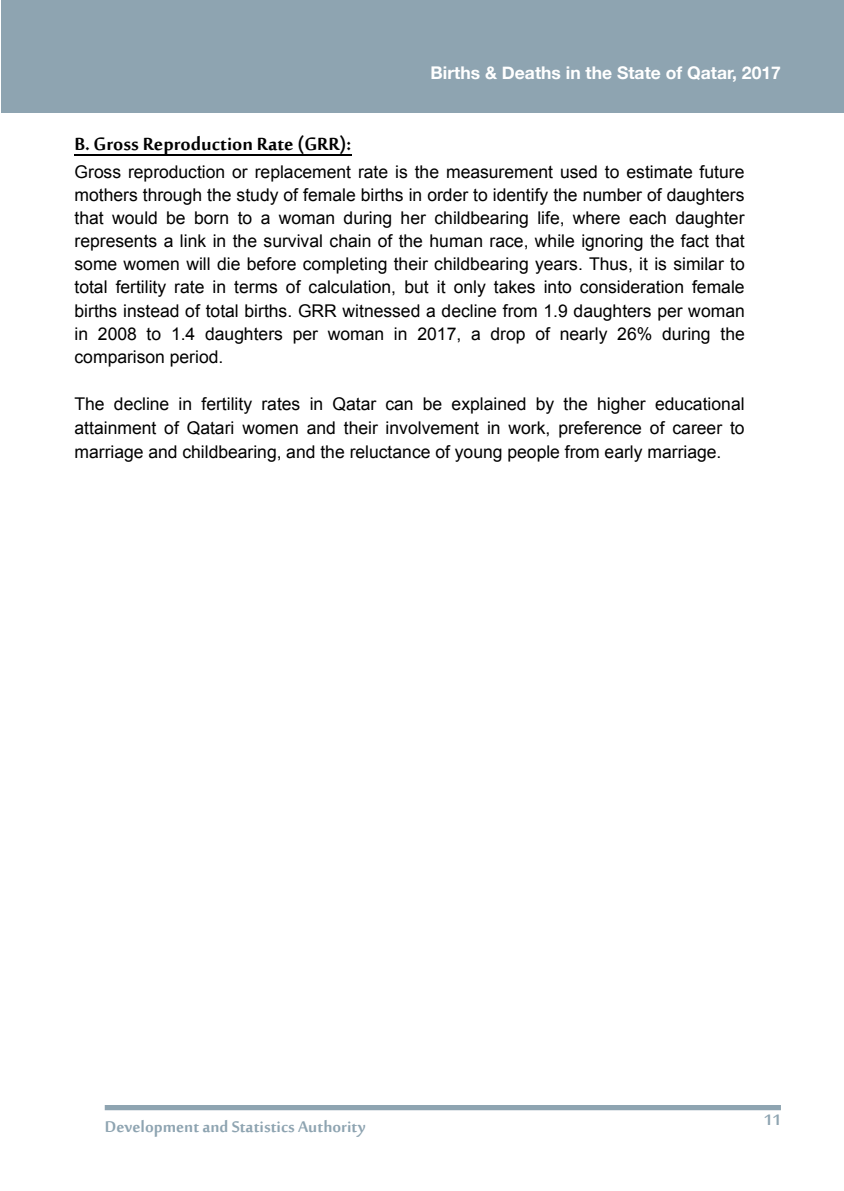
<style>
.page{position:relative;width:844px;height:1191px;background:#fff}
.page>*{position:absolute;margin:0;border:0;box-sizing:border-box;transform-origin:0 0}
.t1{font:700 24.5px "Sakkal Majalla";color:#000}
.t2{font:700 21px "Sakkal Majalla";color:#8ea4b1}
.t3{font:17.5px/23.1px "Arial";color:#000;text-align:justify}
.t4{font:700 17.5px "Helvetica Neue";color:#fff}
</style>
<div class="page">
<hr style="left:74px;top:154px;width:278px;height:1px;background:#000">
<div style="left:1px;top:0;width:842px;height:113px;background:#8ea4b1"></div>
<div style="left:105px;top:1105px;width:675px;height:5px;background:#8ea4b1"></div>
<p class="t4" style="left:430px;top:59px;width:352px">Births &amp; Deaths in the State of Qatar, 2017</p>
<h1 class="t1" style="left:74px;top:131px;width:278px">B. Gross Reproduction Rate (GRR):</h1>
<p class="t3" style="left:74px;top:160px;width:671px">Gross reproduction or replacement rate is the measurement used to estimate future mothers through the study of female births in order to identify the number of daughters that would be born to a woman during her childbearing life, where each daughter represents a link in the survival chain of the human race, while ignoring the fact that some women will die before completing their childbearing years. Thus, it is similar to total fertility rate in terms of calculation, but it only takes into consideration female births instead of total births. GRR witnessed a decline from 1.9 daughters per woman in 2008 to 1.4 daughters per woman in 2017, a drop of nearly 26% during the comparison period.</p>
<p class="t3" style="left:74px;top:392px;width:671px;line-height:24.2px">The decline in fertility rates in Qatar can be explained by the higher educational attainment of Qatari women and their involvement in work, preference of career to marriage and childbearing, and the reluctance of young people from early marriage.</p>
<p class="t2" style="left:105px;top:1115px;width:262px">Development and Statistics Authority</p>
<p class="t2" style="left:763px;top:1107px;width:19px">11</p>
</div>
